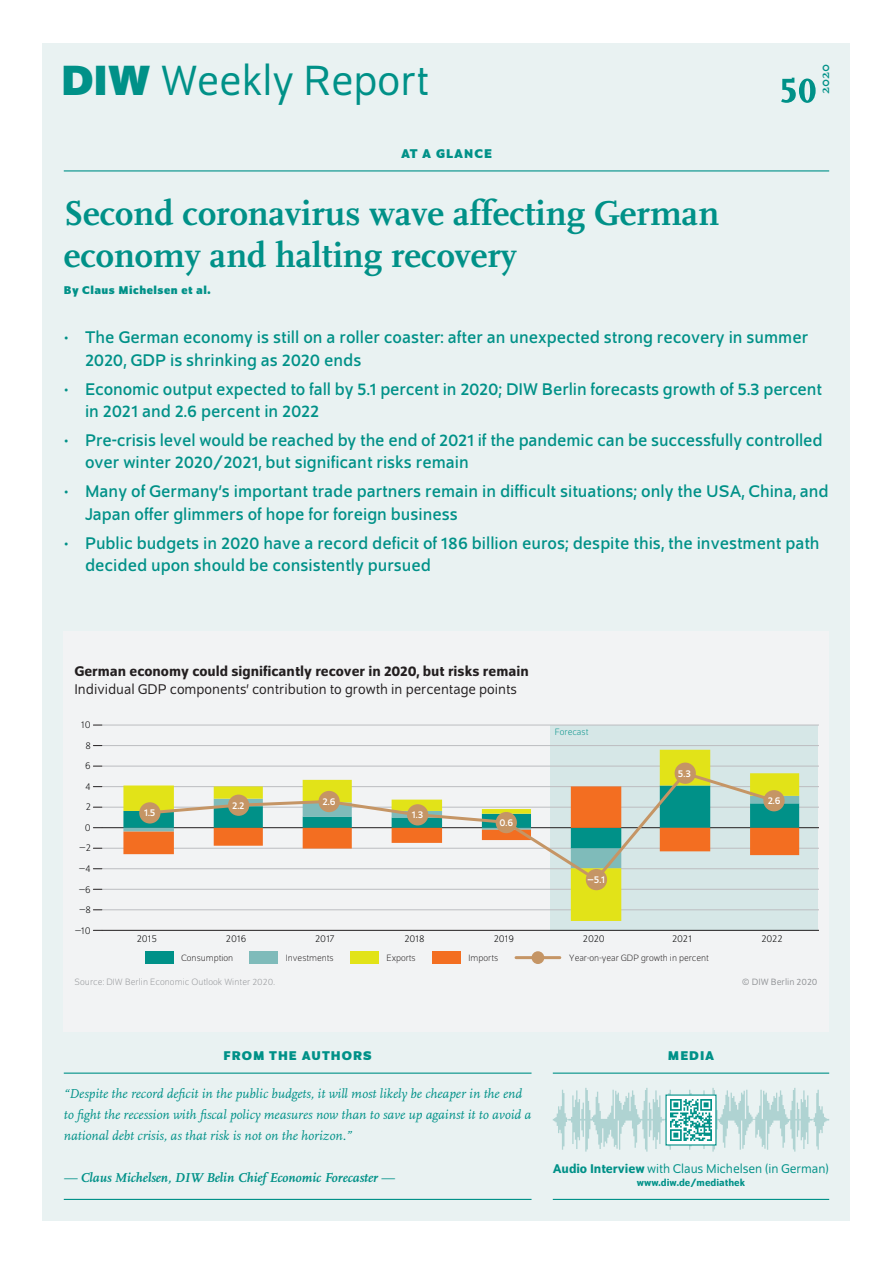
<style>
.page{position:relative;width:893px;height:1263px;background:#fff}
.page>*{position:absolute;margin:0;border:0;box-sizing:border-box;transform-origin:0 0}
.t1{font:700 51px "Scala Pro";color:#009188}
.t2{font:45px "Schumpeter Blond";color:#009188}
.t3{font:700 36px/42px "Scala Pro";color:#009188}
.t4{font:18px/22.5px "Schumpeter";color:#009188}
.t5{font:15px "Schumpeter Blond";color:#231f20}
.t6{font:500 15px "Schumpeter";color:#231f20}
.t7{font:italic 13.5px/21px "Scala Pro";color:#009188}
.t8{font:italic 700 13.5px "Scala Pro";color:#009188}
.t9{font:13.5px "Schumpeter Blond";letter-spacing:-.005em;color:#009188}
.t10{font:700 13.5px "Schumpeter";letter-spacing:.075em;color:#009188}
.t11{font:700 13.5px "Scala Pro";color:#009188}
.t12{font:700 12px "Schumpeter";letter-spacing:.04em;color:#009188}
.t13{font:300 10.5px/20.5px "Schumpeter";color:#000001;text-align:justify}
.t14{font:10.5px "Schumpeter";color:#fff}
.t15{font:500 10.5px "Schumpeter";color:#009188}
.t16{font:300 9.75px "Schumpeter";color:#231f20}
.t17{font:300 9.75px "Schumpeter";letter-spacing:.01em;color:#939598}
.t18{font:9.75px "Schumpeter Blond";color:#939598}
.t19{font:300 9.75px "Schumpeter";color:#009188}
.s1{font-family:"Schumpeter";font-weight:700}
.s2{font-weight:400}
.s3{font-family:"Schumpeter";font-weight:500}
</style>
<div class="page">
<div style="left:43px;top:43px;width:807px;height:1177px;background:#e9f2f2"></div>
<hr style="left:64px;top:170px;width:765px;height:1px;background:#009188">
<hr style="left:553px;top:1072px;width:276px;height:2px;background:#009188">
<hr style="left:553px;top:1199px;width:276px;height:1px;background:#009188">
<svg style="left:553px;top:1088px;width:276px;height:63px"></svg>
<div style="left:666px;top:1095px;width:50px;height:50px;background:#fff"></div>
<img style="left:670px;top:1099px;width:42px;height:42px">
<hr style="left:64px;top:1072px;width:467px;height:2px;background:#009188">
<hr style="left:64px;top:1199px;width:467px;height:1px;background:#009188">
<div style="left:64px;top:631px;width:765px;height:401px;background:#f2f3f4"></div>
<div style="left:550px;top:724px;width:267px;height:206px;background:#d6e7e7"></div>
<div style="left:145px;top:951px;width:29px;height:13px;background:#009188"></div>
<div style="left:249px;top:951px;width:29px;height:13px;background:#7fbbba"></div>
<div style="left:350px;top:951px;width:29px;height:13px;background:#e2e318"></div>
<div style="left:432px;top:951px;width:29px;height:13px;background:#f36e21"></div>
<hr style="left:516px;top:956px;width:44px;height:3px;background:#c59565">
<div style="left:532px;top:951px;width:12px;height:13px;background:#c59565;border-radius:50%"></div>
<hr style="left:102px;top:725px;width:717px;height:1px;background:#bcbdc0">
<hr style="left:102px;top:745px;width:717px;height:1px;background:#bcbdc0">
<hr style="left:102px;top:807px;width:717px;height:1px;background:#bcbdc0">
<hr style="left:102px;top:868px;width:717px;height:1px;background:#bcbdc0">
<hr style="left:102px;top:909px;width:717px;height:1px;background:#bcbdc0">
<hr style="left:102px;top:930px;width:717px;height:1px;background:#231f20">
<hr style="left:102px;top:827px;width:717px;height:1px;background:#231f20">
<hr style="left:102px;top:766px;width:717px;height:1px;background:#bcbdc0">
<hr style="left:102px;top:786px;width:717px;height:1px;background:#bcbdc0">
<hr style="left:102px;top:848px;width:717px;height:1px;background:#bcbdc0">
<hr style="left:102px;top:889px;width:717px;height:1px;background:#bcbdc0">
<svg style="left:123px;top:750px;width:676px;height:171px"></svg>
<svg style="left:123px;top:786px;width:676px;height:69px;background:#a29c4a"></svg>
<svg style="left:145px;top:770px;width:633px;height:113px"></svg>
<div style="left:139px;top:802px;width:21px;height:21px;background:#c59565;border-radius:50%"></div>
<div style="left:228px;top:794px;width:21px;height:22px;background:#c59565;border-radius:50%"></div>
<div style="left:318px;top:791px;width:22px;height:21px;background:#c59565;border-radius:50%"></div>
<div style="left:407px;top:804px;width:21px;height:21px;background:#c59565;border-radius:50%"></div>
<div style="left:496px;top:812px;width:21px;height:21px;background:#c59565;border-radius:50%"></div>
<div style="left:586px;top:869px;width:21px;height:21px;background:#c59565;border-radius:50%"></div>
<div style="left:675px;top:762px;width:21px;height:22px;background:#c59565;border-radius:50%"></div>
<div style="left:763px;top:790px;width:22px;height:21px;background:#c59565;border-radius:50%"></div>
<h2 class="t2" style="left:61px;top:59px;width:369px"><span class="s1">DIW</span> Weekly Report</h2>
<p class="t10" style="left:401px;top:146px;width:92px">AT A GLANCE</p>
<p class="t11" style="left:815px;top:94px;width:32px;rotate:-90deg">2020</p>
<h1 class="t1" style="left:780px;top:48px;width:38px">50</h1>
<h3 class="t3" style="left:64px;top:190px;width:657px">Second coronavirus wave affecting German economy and halting recovery</h3>
<p class="t12" style="left:64px;top:283px;width:148px">By Claus Michelsen et al.</p>
<p class="t4" style="left:85px;top:327px;width:725px;text-indent:-21px">• The German economy is still on a roller coaster: after an unexpected strong recovery in summer<br>2020, GDP is shrinking as 2020 ends</p>
<p class="t4" style="left:85px;top:378px;width:739px;text-indent:-21px">• Economic output expected to fall by 5.1 percent in 2020; DIW Berlin forecasts growth of 5.3 percent in 2021 and 2.6 percent in 2022</p>
<p class="t4" style="left:85px;top:429px;width:739px;text-indent:-21px">• Pre-crisis level would be reached by the end of 2021 if the pandemic can be successfully controlled over winter 2020/2021, but significant risks remain</p>
<p class="t4" style="left:85px;top:481px;width:745px;text-indent:-21px">• Many of Germany’s important trade partners remain in difficult situations; only the USA, China, and<br>Japan offer glimmers of hope for foreign business</p>
<p class="t4" style="left:85px;top:532px;width:736px;text-indent:-21px">• Public budgets in 2020 have a record deficit of 186 billion euros; despite this, the investment path decided upon should be consistently pursued</p>
<p class="t6" style="left:74px;top:663px;width:456px">German economy could significantly recover in 2020, but risks remain</p>
<p class="t5" style="left:74px;top:682px;width:444px">Individual GDP components’ contribution to growth in percentage points</p>
<p class="t13" style="left:81px;top:715px;width:11px">10</p>
<p class="t13" style="left:85px;top:735px;width:7px">8</p>
<p class="t13" style="left:85px;top:756px;width:7px">6</p>
<p class="t13" style="left:85px;top:776px;width:7px">4</p>
<p class="t13" style="left:86px;top:797px;width:7px">2</p>
<p class="t13" style="left:85px;top:818px;width:7px">0</p>
<p class="t13" style="left:80px;top:838px;width:13px">–2</p>
<p class="t13" style="left:79px;top:859px;width:13px">–4 –6 –8</p>
<p class="t14" style="left:144px;top:807px;width:13px">1.5</p>
<p class="t14" style="left:232px;top:800px;width:14px">2.2</p>
<p class="t14" style="left:323px;top:796px;width:15px">2.6</p>
<p class="t14" style="left:412px;top:810px;width:13px">1.3</p>
<p class="t14" style="left:499px;top:817px;width:15px">0.6</p>
<p class="t19" style="left:555px;top:728px;width:35px">Forecast</p>
<p class="t14" style="left:587px;top:874px;width:19px">–5.1</p>
<p class="t14" style="left:678px;top:768px;width:14px">5.3</p>
<p class="t14" style="left:768px;top:795px;width:15px">2.6</p>
<p class="t13" style="left:75px;top:920px;width:17px">–10</p>
<p class="t13" style="left:137px;top:929px;width:22px">2015</p>
<p class="t13" style="left:226px;top:929px;width:22px">2016</p>
<p class="t13" style="left:315px;top:929px;width:21px">2017</p>
<p class="t13" style="left:404px;top:929px;width:22px">2018</p>
<p class="t13" style="left:494px;top:929px;width:22px">2019</p>
<p class="t13" style="left:583px;top:929px;width:23px">2020</p>
<p class="t13" style="left:672px;top:929px;width:21px">2021</p>
<p class="t13" style="left:761px;top:929px;width:23px">2022</p>
<p class="t16" style="left:181px;top:954px;width:54px">Consumption</p>
<p class="t16" style="left:286px;top:954px;width:49px">Investments</p>
<p class="t16" style="left:386px;top:954px;width:31px">Exports</p>
<p class="t16" style="left:469px;top:954px;width:31px">Imports</p>
<p class="t16" style="left:569px;top:954px;width:141px">Year-on-year GDP growth in percent</p>
<p class="t17" style="left:75px;top:977px;width:202px">Source: DIW Berlin Economic Outlook Winter 2020.</p>
<p class="t18" style="left:742px;top:977px;width:77px">© DIW Berlin 2020</p>
<p class="t10" style="left:224px;top:1048px;width:150px">FROM THE AUTHORS</p>
<p class="t7" style="left:64px;top:1083px;width:469px">“Despite the record deficit in the public budgets, it will most likely be cheaper in the end to fight the recession with fiscal policy measures now than to save up against it to avoid a national debt crisis, as that risk is not on the horizon.”</p>
<p class="t8" style="left:64px;top:1167px;width:333px"><span class="s2">—</span> Claus Michelsen, DIW Belin Chief Economic Forecaster <span class="s2">—</span></p>
<p class="t10" style="left:668px;top:1048px;width:48px">MEDIA</p>
<p class="t9" style="left:553px;top:1162px;width:278px"><span class="s3">Audio Interview</span> with Claus Michelsen (in German)</p>
<p class="t15" style="left:637px;top:1177px;width:110px">www.diw.de/mediathek</p>
</div>
